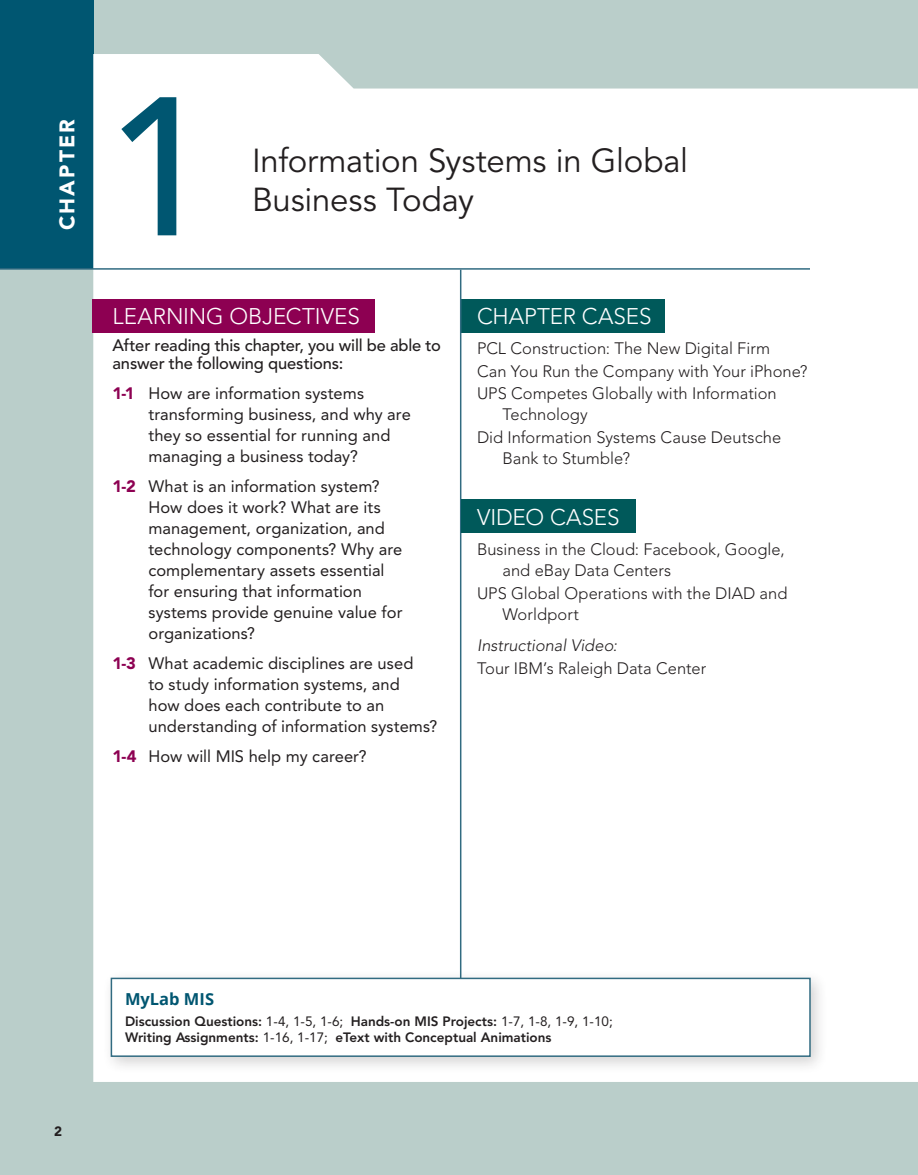
<style>
.page{position:relative;width:918px;height:1175px;background:#fff}
.page>*{position:absolute;margin:0;border:0;box-sizing:border-box;transform-origin:0 0}
.Chap__Num{font:500 195px "Avenir LT Pro";color:#005671}
.Chap__Title{font:33px/39px "Avenir LT Pro";letter-spacing:-.005em;color:#231f20}
.Chap__Front__Case{font:300 22.5px "Avenir LT Pro";letter-spacing:-.005em;color:#fff}
.Chap__Front__ObjSe{font:300 22.5px "Avenir LT Pro";letter-spacing:-.005em;color:#fff}
.Chap__Lab{font:900 21px "Avenir LT Pro";letter-spacing:.095em;color:#fff}
.Chap__Front__ObjSe-2{font:16.5px/21px "Avenir LT Pro";letter-spacing:.005em;color:#231f20}
.Chap__Front__Case-2{font:300 16.5px/21px "Avenir LT Pro";color:#231f20}
.Chap__Front__ObjSe-3{font:500 16.5px/18px "Avenir LT Pro";letter-spacing:-.01em;color:#231f20}
.Chap__FrontMat__Ul{font:italic 300 16.5px "Avenir LT Pro";color:#231f20}
.Chap__Front__Feat{font:700 16.5px "Open Sans";color:#005671}
.Chap__FrontMat__Fe{font:800 13.5px "Avenir LT Pro";color:#231f20}
.dfv{font:900 13.5px "Avenir LT Pro";color:#231f20}
.s1{font-weight:900;color:#8d0052}
.s2{font-weight:400}
</style>
<div class="page">
<div style="left:0;top:0;width:918px;height:1174px;background:#baceca"></div>
<div style="left:0;top:0;width:93px;height:269px;background:#005671"></div>
<div style="left:93px;top:54px;width:825px;height:1028px;background:#fff"></div>
<div style="left:461px;top:299px;width:204px;height:33px;background:#00595a"></div>
<div style="left:92px;top:299px;width:282px;height:33px;background:#8d0052"></div>
<hr style="left:460px;top:270px;width:1px;height:713px;background:#316b81">
<div style="left:102px;top:969px;width:726px;height:105px;background:#231f20;opacity:.2"></div>
<div style="left:111px;top:977px;width:700px;height:79px;background:#fff;border:2px solid #316b81"></div>
<hr style="left:0;top:268px;width:810px;height:2px;background:#316b81">
<div style="left:461px;top:500px;width:175px;height:33px;background:#00595a"></div>
<p class="Chap__Lab" style="left:54px;top:230px;width:112px;rotate:-90deg">CHAPTER</p>
<p class="Chap__Num" style="left:105px;top:52px;width:110px">1</p>
<p class="Chap__Title" style="left:252px;top:142px;width:437px">Information Systems in Global<br>Business Today</p>
<p class="Chap__Front__ObjSe" style="left:112px;top:303px;width:249px">LEARNING OBJECTIVES</p>
<p class="Chap__Front__ObjSe-3" style="left:112px;top:337px;width:330px">After reading this chapter, you will be able to answer the following questions:</p>
<p class="Chap__Front__ObjSe-2" style="left:148px;top:383px;width:264px;text-indent:-36px"><span class="s1">1-1</span> How are information systems transforming business, and why are they so essential for running and managing a business today?</p>
<p class="Chap__Front__ObjSe-2" style="left:148px;top:476px;width:255px;text-indent:-36px"><span class="s1">1-2</span> What is an information system?<br>How does it work? What are its management, organization, and technology components? Why are complementary assets essential for ensuring that information systems provide genuine value for organizations?</p>
<p class="Chap__Front__ObjSe-2" style="left:148px;top:653px;width:290px;text-indent:-36px"><span class="s1">1-3</span> What academic disciplines are used<br>to study information systems, and<br>how does each contribute to an understanding of information systems?</p>
<p class="Chap__Front__ObjSe-2" style="left:112px;top:746px;width:256px"><span class="s1">1-4</span> How will MIS help my career?</p>
<p class="Chap__Front__Case" style="left:477px;top:303px;width:176px">CHAPTER CASES</p>
<p class="Chap__Front__Case-2" style="left:477px;top:338px;width:295px">PCL Construction: The New Digital Firm</p>
<p class="Chap__Front__Case-2" style="left:477px;top:360px;width:332px">Can You Run the Company with Your iPhone?</p>
<p class="Chap__Front__Case-2" style="left:502px;top:383px;width:276px;text-indent:-25px">UPS Competes Globally with Information<br>Technology</p>
<p class="Chap__Front__Case-2" style="left:502px;top:426px;width:280px;text-indent:-25px">Did Information Systems Cause Deutsche<br>Bank to Stumble?</p>
<p class="Chap__Front__Case" style="left:477px;top:504px;width:144px">VIDEO CASES</p>
<p class="Chap__Front__Case-2" style="left:502px;top:539px;width:284px;text-indent:-25px">Business in the Cloud: Facebook, Google, and eBay Data Centers</p>
<p class="Chap__Front__Case-2" style="left:502px;top:582px;width:287px;text-indent:-25px">UPS Global Operations with the DIAD and<br>Worldport</p>
<p class="Chap__FrontMat__Ul" style="left:477px;top:636px;width:142px">Instructional Video:</p>
<p class="Chap__Front__Case-2" style="left:477px;top:657px;width:231px">Tour IBM’s Raleigh Data Center</p>
<p class="dfv" style="left:54px;top:1122px;width:9px">2</p>
<p class="Chap__Front__Feat" style="left:125px;top:987px;width:91px">MyLab MIS</p>
<p class="Chap__FrontMat__Fe" style="left:125px;top:1013px;width:489px">Discussion Questions: <span class="s2">1-4, 1-5, 1-6;</span> Hands-on MIS Projects: <span class="s2">1-7, 1-8, 1-9, 1-10;</span></p>
<p class="Chap__FrontMat__Fe" style="left:125px;top:1029px;width:428px">Writing Assignments: <span class="s2">1-16, 1-17;</span> eText with Conceptual Animations</p>
</div>
